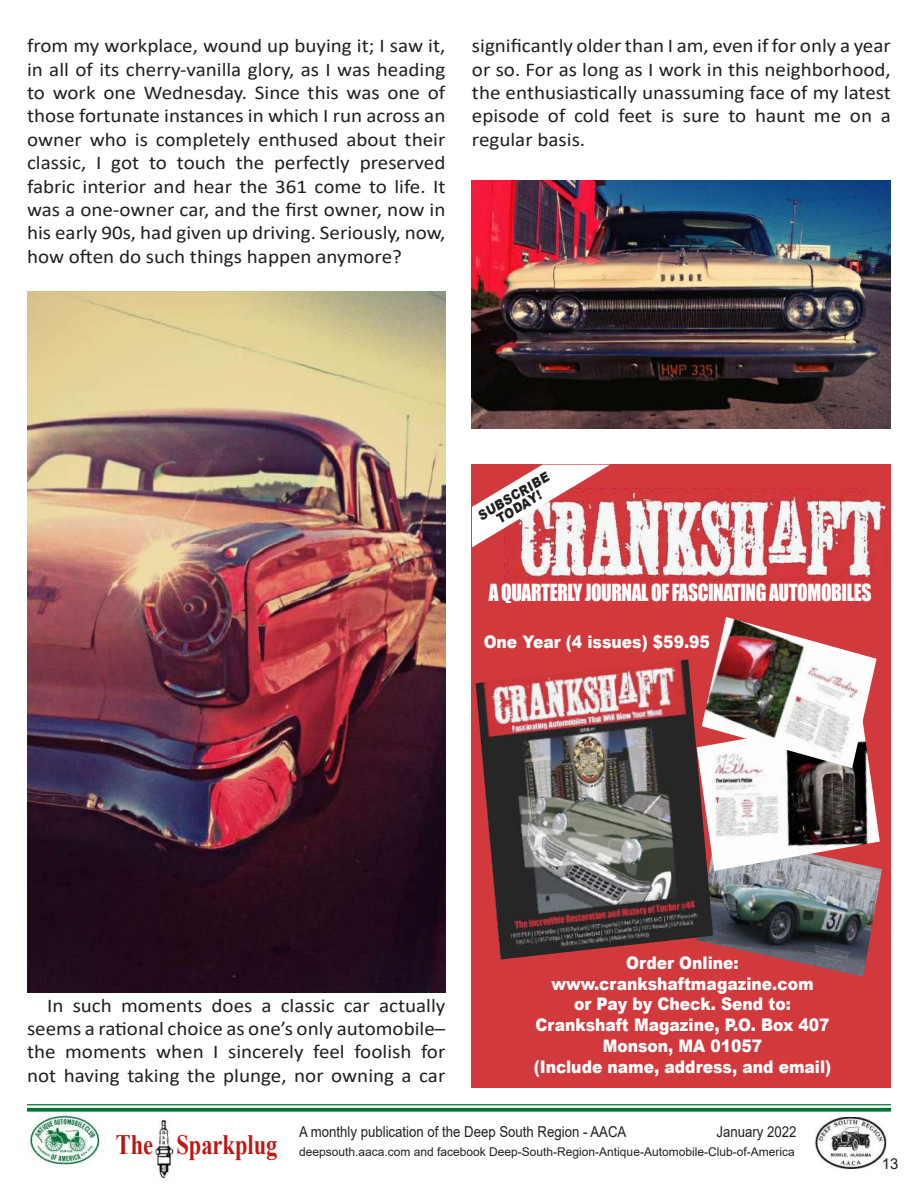
<style>
.page{position:relative;width:918px;height:1188px;background:#fff}
.page>*{position:absolute;margin:0;border:0;box-sizing:border-box;transform-origin:0 0}
.t1{font:700 28.05px "Times New Roman";color:#bf1714;scale:.8 1}
.t2{font:21.6px "Impact";letter-spacing:-.02em;color:#fff;scale:.9 1}
.t3{font:19.5px/23.4px "Calibri";color:#231f20;text-align:justify;scale:1.08 1}
.t4{font:900 17.25px/20.9px "Arial";color:#fff;text-align:center;scale:.9 1}
.t5{font:15px "Arial";color:#231f20;scale:.88 1}
.t6{font:15px "Arial";color:#231f20}
.t7{font:900 13.5px/12.1px "Arial";color:#231f20;text-align:center;scale:.88 1}
.t8{font:12px "Arial";color:#231f20}
.s1{color:#ba1511}
</style>
<div class="page">
<img style="left:27px;top:1112px;width:75px;height:56px">
<img style="left:153px;top:1117px;width:21px;height:62px">
<img style="left:815px;top:1117px;width:72px;height:52px">
<hr style="left:27px;top:1104px;width:864px;height:1px;background:#007135">
<svg style="left:27px;top:1108px;width:864px;height:4px;background:#177e47"></svg>
<div style="left:472px;top:465px;width:419px;height:623px;background:#d2393c"></div>
<img style="left:514px;top:489px;width:372px;height:92px">
<img style="left:713px;top:868px;width:169px;height:108px">
<img style="left:713px;top:768px;width:167px;height:103px">
<img style="left:713px;top:617px;width:164px;height:151px">
<svg style="left:472px;top:465px;width:138px;height:82px"></svg>
<img style="left:476px;top:659px;width:237px;height:301px">
<img style="left:27px;top:291px;width:419px;height:702px">
<img style="left:472px;top:181px;width:419px;height:248px">
<p class="t3" style="left:27px;top:33px;width:389px">from my workplace, wound up buying it; I saw it, in all of its cherry-vanilla glory, as I was heading to work one Wednesday. Since this was one of those fortunate instances in which I run across an owner who is completely enthused about their classic, I got to touch the perfectly preserved fabric interior and hear the 361 come to life. It was a one-owner car, and the first owner, now in his early 90s, had given up driving. Seriously, now, how often do such things happen anymore?</p>
<p class="t3" style="left:472px;top:33px;width:389px">significantly older than I am, even if for only a year or so. For as long as I work in this neighborhood, the enthusiastically unassuming face of my latest episode of cold feet is sure to haunt me on a regular basis.</p>
<p class="t7" style="left:476px;top:511px;width:93px;rotate:-31deg">SUBSCRIBE<br>TODAY!</p>
<p class="t2" style="left:489px;top:576px;width:427px">A QUARTERLY JOURNAL OF FASCINATING AUTOMOBILES</p>
<p class="t4" style="left:484px;top:631px;width:253px">One Year (4 issues) $59.95</p>
<p class="t3" style="left:27px;top:993px;width:389px;text-indent:20px">In such moments does a classic car actually seems a rational choice as one’s only automobile– the moments when I sincerely feel foolish for not having taking the plunge, nor owning a car</p>
<p class="t4" style="left:534px;top:952px;width:332px">Order Online: www.crankshaftmagazine.com<br>or Pay by Check. Send to:<br>Crankshaft Magazine, P.O. Box 407<br>Monson, MA 01057<br>(Include name, address, and email)</p>
<h1 class="t1" style="left:116px;top:1124px;width:204px"><span class="s1">The</span> Sparkplug</h1>
<p class="t5" style="left:299px;top:1122px;width:373px">A monthly publication of the Deep South Region - AACA</p>
<p class="t5" style="left:717px;top:1122px;width:92px">January 2022</p>
<p class="t8" style="left:299px;top:1144px;width:497px">deepsouth.aaca.com and facebook Deep-South-Region-Antique-Automobile-Club-of-America</p>
<p class="t6" style="left:882px;top:1153px;width:18px">13</p>
</div>
